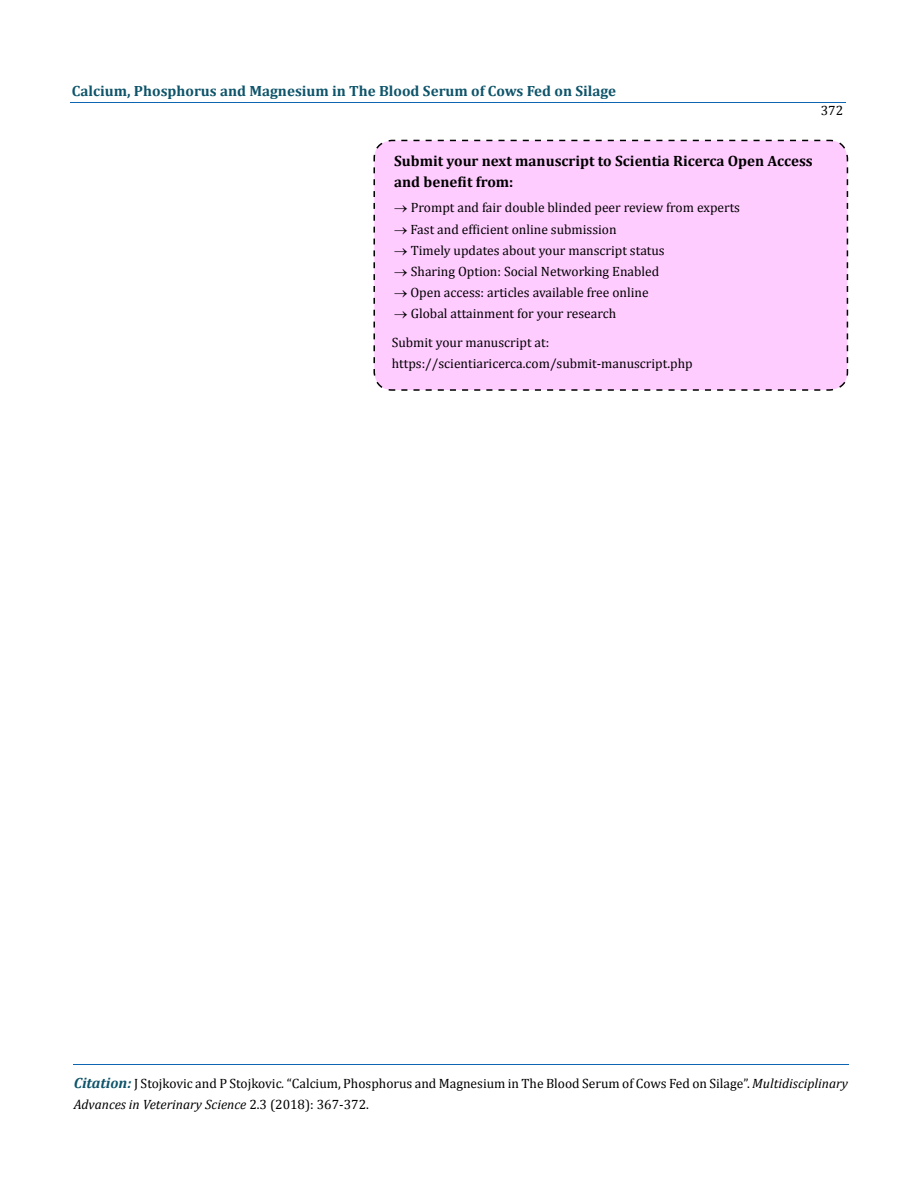
<style>
.page{position:relative;width:917px;height:1190px;background:#fff}
.page>*{position:absolute;margin:0;border:0;box-sizing:border-box;transform-origin:0 0}
.t1{font:700 15px/21px "Cambria";color:#000}
.t2{font:700 14.85px "Cambria";color:#0e546a}
.t3{font:13.5px/21px "Cambria";color:#000}
.s1{font-weight:700;font-style:italic;font-size:14.85px;color:#0e546a}
.s2{font-style:italic}
</style>
<div class="page">
<hr style="left:73px;top:1064px;width:775px;height:1px;background:#0d66b1">
<hr style="left:71px;top:102px;width:774px;height:1px;background:#0d66b1">
<div style="left:373px;top:139px;width:475px;height:252px;background:#fcf"></div>
<p class="t2" style="left:72px;top:82px;width:546px">Calcium, Phosphorus and Magnesium in The Blood Serum of Cows Fed on Silage</p>
<p class="t3" style="left:820px;top:100px;width:24px">372</p>
<p class="t1" style="left:394px;top:150px;width:420px">Submit your next manuscript to Scientia Ricerca Open Access and benefit from:</p>
<p class="t3" style="left:394px;top:197px;width:347px">→ Prompt and fair double blinded peer review from experts</p>
<p class="t3" style="left:394px;top:218px;width:224px">→ Fast and efficient online submission</p>
<p class="t3" style="left:394px;top:239px;width:272px">→ Timely updates about your manscript status</p>
<p class="t3" style="left:394px;top:260px;width:266px">→ Sharing Option: Social Networking Enabled</p>
<p class="t3" style="left:394px;top:281px;width:256px">→ Open access: articles available free online</p>
<p class="t3" style="left:392px;top:298px;width:226px;line-height:29.4px">→ Global attainment for your research<br>Submit your manuscript at:</p>
<p class="t3" style="left:392px;top:353px;width:302px">https://scientiaricerca.com/submit-manuscript.php</p>
<p class="t3" style="left:74px;top:1073px;width:776px"><span class="s1">Citation:</span> J Stojkovic and P Stojkovic<span class="s2">.</span> “Calcium, Phosphorus and Magnesium in The Blood Serum of Cows Fed on Silage”. <span class="s2">Multidisciplinary<br>Advances in Veterinary Science</span> 2.3 (2018): 367-372.</p>
</div>
